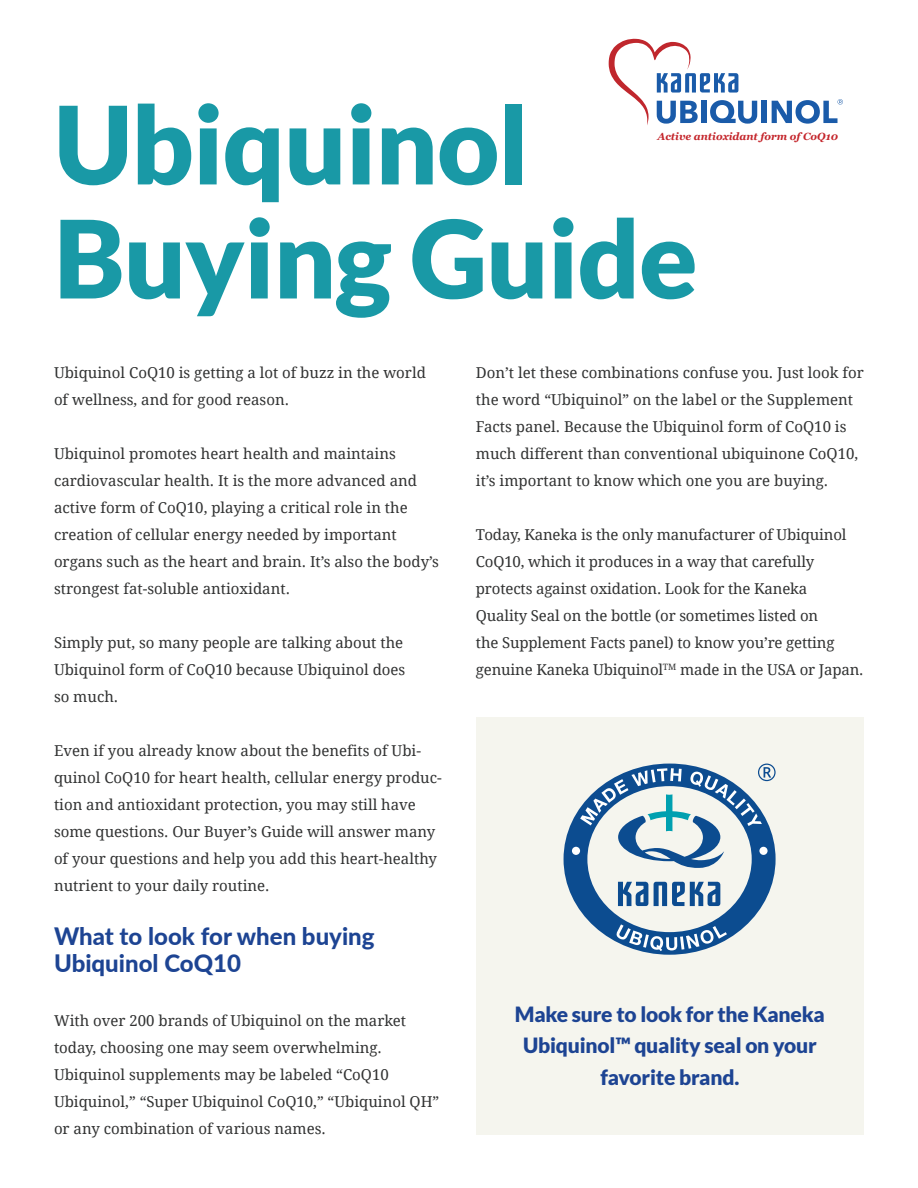
<style>
.page{position:relative;width:918px;height:1188px;background:#fff}
.page>*{position:absolute;margin:0;border:0;box-sizing:border-box;transform-origin:0 0}
.t1{font:900 108px/114px "Lato";letter-spacing:-.01em;color:#1999a6}
.t2{font:800 24px/27px "Lato";color:#1d4493}
.t3{font:900 21px/31.5px "Lato";letter-spacing:-.01em;color:#1d4493;text-align:center}
.t4{font:15px/27px "Droid Serif";color:#313232}
.t5{font:italic 700 10.35px "Georgia";color:#c4252b}
</style>
<div class="page">
<div style="left:476px;top:717px;width:387px;height:417px;background:#f5f5ee"></div>
<svg style="left:564px;top:764px;width:212px;height:191px"></svg>
<svg style="left:608px;top:39px;width:235px;height:86px"></svg>
<h1 class="t1" style="left:54px;top:86px;width:645px">Ubiquinol<br>Buying Guide</h1>
<p class="t5" style="left:657px;top:128px;width:182px">Active antioxidant form of CoQ10</p>
<p class="t4" style="left:54px;top:359px;width:373px">Ubiquinol CoQ10 is getting a lot of buzz in the world of wellness, and for good reason.</p>
<p class="t4" style="left:54px;top:440px;width:386px">Ubiquinol promotes heart health and maintains cardiovascular health. It is the more advanced and active form of CoQ10, playing a critical role in the creation of cellular energy needed by important organs such as the heart and brain. It’s also the body’s strongest fat-soluble antioxidant.</p>
<p class="t4" style="left:54px;top:629px;width:353px">Simply put, so many people are talking about the<br>Ubiquinol form of CoQ10 because Ubiquinol does so much.</p>
<p class="t4" style="left:54px;top:737px;width:389px">Even if you already know about the benefits of Ubi&shy;quinol CoQ10 for heart health, cellular energy produc&shy;tion and antioxidant protection, you may still have some questions. Our Buyer’s Guide will answer many of your questions and help you add this heart-healthy nutrient to your daily routine.</p>
<h2 class="t2" style="left:54px;top:922px;width:322px">What to look for when buying<br>Ubiquinol CoQ10</h2>
<p class="t4" style="left:54px;top:1007px;width:387px">With over 200 brands of Ubiquinol on the market today, choosing one may seem overwhelming.<br>Ubiquinol supplements may be labeled “CoQ10<br>Ubiquinol,” “Super Ubiquinol CoQ10,” “Ubiquinol QH” or any combination of various names.</p>
<p class="t4" style="left:476px;top:359px;width:389px">Don’t let these combinations confuse you. Just look for the word “Ubiquinol” on the label or the Supplement Facts panel. Because the Ubiquinol form of CoQ10 is much different than conventional ubiquinone CoQ10, it’s important to know which one you are buying.</p>
<p class="t4" style="left:476px;top:521px;width:389px">Today, Kaneka is the only manufacturer of Ubiquinol CoQ10, which it produces in a way that carefully protects against oxidation. Look for the Kaneka<br>Quality Seal on the bottle (or sometimes listed on<br>the Supplement Facts panel) to know you’re getting genuine Kaneka Ubiquinol<sup>TM</sup> made in the USA or Japan.</p>
<h3 class="t3" style="left:515px;top:998px;width:312px">Make sure to look for the Kaneka<br>Ubiquinol™ quality seal on your favorite brand.</h3>
</div>
